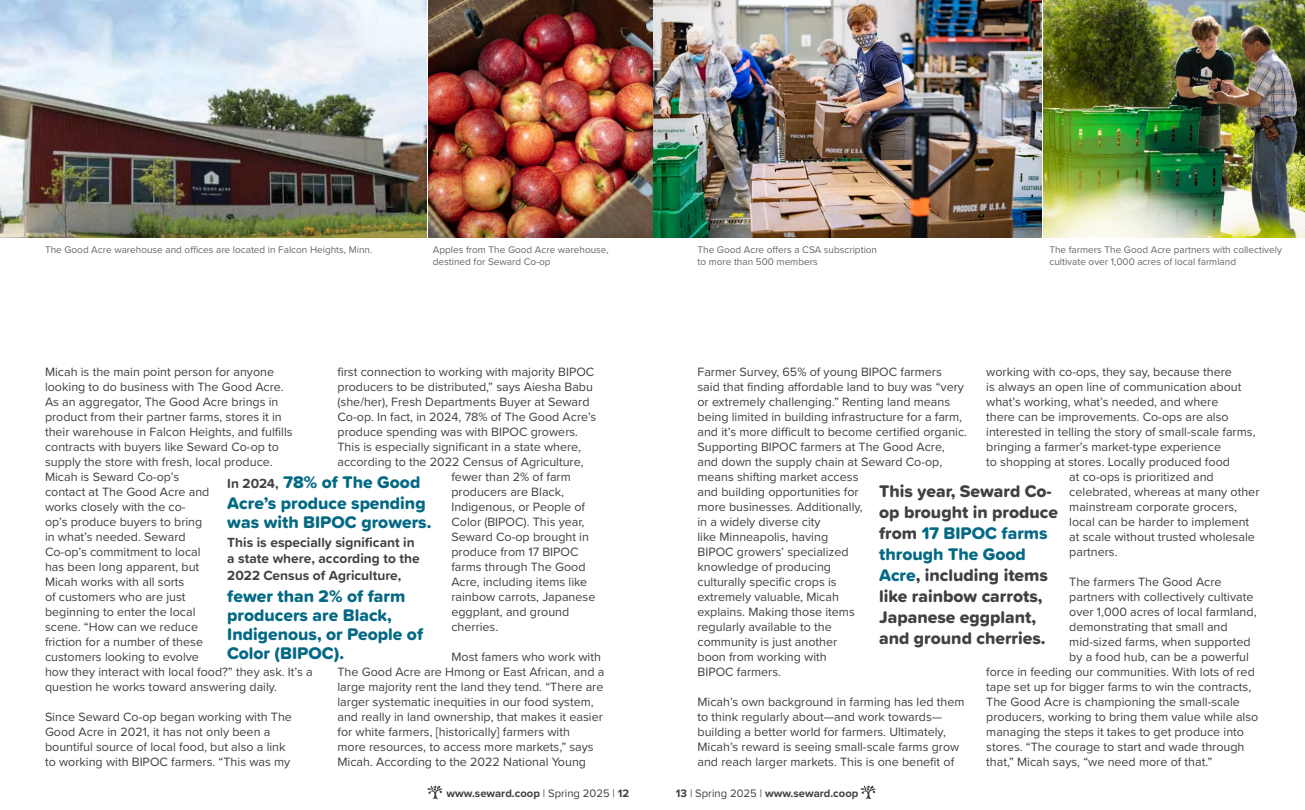
<style>
.page{position:relative;width:1305px;height:810px;background:#fff}
.page>*{position:absolute;margin:0;border:0;box-sizing:border-box;transform-origin:0 0}
.t1{font:17.5px/21px "Proxima Soft Extrabld";color:#414042}
.t2{font:17.5px/18.8px "Proxima Soft Extrabld";color:#046984}
.t3{font:700 13.75px/16.5px "Proxima Soft";color:#414042}
.t4{font:12.5px/15px "Proxima Nova";color:#414042}
.t5{font:700 11.25px "Proxima Nova";color:#414042}
.t6{font:10px/12px "Proxima Nova";color:#414042}
.s1{font-family:"Proxima Soft";font-weight:700;font-size:13.75px;color:#414042}
.s2{color:#046984}
.s3{font-weight:400}
</style>
<div class="page">
<svg style="left:427px;top:786px;width:15px;height:13px"></svg>
<svg style="left:860px;top:786px;width:16px;height:13px"></svg>
<img style="left:0;top:0;width:1042px;height:238px">
<img style="left:1044px;top:0;width:261px;height:238px">
<p class="t6" style="left:45px;top:243px;width:329px">The Good Acre warehouse and offices are located in Falcon Heights, Minn.</p>
<p class="t6" style="left:433px;top:243px;width:177px">Apples from The Good Acre warehouse, destined for Seward Co-op</p>
<p class="t6" style="left:698px;top:243px;width:181px">The Good Acre offers a CSA subscription to more than 500 members</p>
<p class="t6" style="left:1049px;top:243px;width:234px">The farmers The Good Acre partners with collectively cultivate over 1,000 acres of local farmland</p>
<p class="t4" style="left:338px;top:363px;width:258px">first connection to working with majority BIPOC</p>
<p class="t4" style="left:338px;top:378px;width:257px">producers to be distributed,” says Aiesha Babu</p>
<p class="t4" style="left:338px;top:393px;width:254px">(she/her), Fresh Departments Buyer at Seward</p>
<p class="t4" style="left:338px;top:408px;width:260px">Co-op. In fact, in 2024, 78% of The Good Acre’s</p>
<p class="t4" style="left:338px;top:423px;width:242px">produce spending was with BIPOC growers.</p>
<p class="t4" style="left:338px;top:438px;width:245px">This is especially significant in a state where,</p>
<p class="t4" style="left:338px;top:453px;width:248px">according to the 2022 Census of Agriculture,</p>
<p class="t4" style="left:451px;top:468px;width:121px">fewer than 2% of farm</p>
<p class="t4" style="left:451px;top:483px;width:114px">producers are Black,</p>
<p class="t4" style="left:451px;top:498px;width:135px">Indigenous, or People of</p>
<p class="t4" style="left:451px;top:513px;width:134px">Color (BIPOC). This year,</p>
<p class="t4" style="left:451px;top:528px;width:139px">Seward Co-op brought in</p>
<p class="t4" style="left:451px;top:543px;width:129px">produce from 17 BIPOC</p>
<p class="t4" style="left:451px;top:558px;width:136px">farms through The Good</p>
<p class="t4" style="left:451px;top:573px;width:137px">Acre, including items like</p>
<p class="t4" style="left:451px;top:588px;width:145px">rainbow carrots, Japanese</p>
<p class="t4" style="left:451px;top:603px;width:119px">eggplant, and ground</p>
<p class="t4" style="left:451px;top:618px;width:48px">cherries.</p>
<p class="t4" style="left:338px;top:648px;width:268px;text-indent:114px">Most famers who work with The Good Acre are Hmong or East African, and a large majority rent the land they tend. “There are larger systematic inequities in our food system, and really in land ownership, that makes it easier for white farmers, [historically] farmers with<br>more resources, to access more markets,” says Micah. According to the 2022 National Young</p>
<p class="t4" style="left:45px;top:363px;width:269px">Micah is the main point person for anyone looking to do business with The Good Acre.<br>As an aggregator, The Good Acre brings in product from their partner farms, stores it in<br>their warehouse in Falcon Heights, and fulfills contracts with buyers like Seward Co-op to supply the store with fresh, local produce.<br>Micah is Seward Co-op’s<br>contact at The Good Acre and<br>works closely with the co-<br>op’s produce buyers to bring<br>in what’s needed. Seward<br>Co-op’s commitment to local<br>has been long apparent, but<br>Micah works with all sorts<br>of customers who are just<br>beginning to enter the local<br>scene. “How can we reduce<br>friction for a number of these<br>customers looking to evolve<br>how they interact with local food?” they ask. It’s a question he works toward answering daily.</p>
<p class="t4" style="left:45px;top:708px;width:248px">Since Seward Co-op began working with The Good Acre in 2021, it has not only been a bountiful source of local food, but also a link to working with BIPOC farmers. “This was my</p>
<h1 class="t2" style="left:227px;top:472px;width:200px;line-height:21px"><span class="s1">In 2024,</span> 78% of The Good<br>Acre’s produce spending</h1>
<h1 class="t2" style="left:227px;top:512px;width:206px">was with BIPOC growers.</h1>
<p class="t3" style="left:227px;top:534px;width:194px">This is especially significant in a state where, according to the<br>2022 Census of Agriculture,</p>
<h1 class="t2" style="left:227px;top:587px;width:197px">fewer than 2% of farm producers are Black,<br>Indigenous, or People of<br>Color (BIPOC).</h1>
<p class="t4" style="left:698px;top:363px;width:271px">Farmer Survey, 65% of young BIPOC farmers said that finding affordable land to buy was “very or extremely challenging.” Renting land means being limited in building infrastructure for a farm, and it’s more difficult to become certified organic.<br>Supporting BIPOC farmers at The Good Acre, and down the supply chain at Seward Co-op, means shifting market access<br>and building opportunities for<br>more businesses. Additionally,<br>in a widely diverse city<br>like Minneapolis, having<br>BIPOC growers’ specialized<br>knowledge of producing<br>culturally specific crops is<br>extremely valuable, Micah<br>explains. Making those items<br>regularly available to the<br>community is just another<br>boon from working with<br>BIPOC farmers.</p>
<p class="t4" style="left:698px;top:693px;width:269px">Micah’s own background in farming has led them to think regularly about—and work towards— building a better world for farmers. Ultimately, Micah’s reward is seeing small-scale farms grow and reach larger markets. This is one benefit of</p>
<p class="t4" style="left:986px;top:363px;width:247px">working with co-ops, they say, because there</p>
<p class="t4" style="left:986px;top:378px;width:257px">is always an open line of communication about</p>
<p class="t4" style="left:986px;top:393px;width:234px">what’s working, what’s needed, and where</p>
<p class="t4" style="left:986px;top:408px;width:244px">there can be improvements. Co-ops are also</p>
<p class="t4" style="left:986px;top:423px;width:271px">interested in telling the story of small-scale farms,</p>
<p class="t4" style="left:986px;top:438px;width:236px">bringing a farmer’s market-type experience</p>
<p class="t4" style="left:986px;top:453px;width:245px">to shopping at stores. Locally produced food</p>
<p class="t4" style="left:1069px;top:468px;width:146px">at co-ops is prioritized and</p>
<p class="t4" style="left:1069px;top:483px;width:192px">celebrated, whereas at many other</p>
<p class="t4" style="left:1069px;top:498px;width:169px">mainstream corporate grocers,</p>
<p class="t4" style="left:1069px;top:513px;width:181px">local can be harder to implement</p>
<p class="t4" style="left:1069px;top:528px;width:187px">at scale without trusted wholesale</p>
<p class="t4" style="left:1069px;top:543px;width:50px">partners.</p>
<p class="t4" style="left:1069px;top:573px;width:154px">The farmers The Good Acre</p>
<p class="t4" style="left:1069px;top:588px;width:186px">partners with collectively cultivate</p>
<p class="t4" style="left:1069px;top:603px;width:189px">over 1,000 acres of local farmland,</p>
<p class="t4" style="left:1069px;top:618px;width:160px">demonstrating that small and</p>
<p class="t4" style="left:1069px;top:633px;width:183px">mid-sized farms, when supported</p>
<p class="t4" style="left:1069px;top:648px;width:181px">by a food hub, can be a powerful</p>
<p class="t4" style="left:986px;top:663px;width:270px">force in feeding our communities. With lots of red</p>
<p class="t4" style="left:986px;top:678px;width:267px">tape set up for bigger farms to win the contracts,</p>
<p class="t4" style="left:986px;top:693px;width:255px">The Good Acre is championing the small-scale</p>
<p class="t4" style="left:986px;top:708px;width:274px">producers, working to bring them value while also</p>
<p class="t4" style="left:986px;top:723px;width:259px">managing the steps it takes to get produce into</p>
<p class="t4" style="left:986px;top:738px;width:260px">stores. “The courage to start and wade through</p>
<p class="t4" style="left:986px;top:753px;width:227px">that,” Micah says, “we need more of that.”</p>
<h1 class="t1" style="left:879px;top:480px;width:180px">This year, Seward Co&shy;op brought in produce from <span class="s2">17 BIPOC farms through The Good<br>Acre</span>, including items like rainbow carrots,<br>Japanese eggplant, and ground cherries.</h1>
<p class="t5" style="left:447px;top:784px;width:184px">www.seward.coop <span class="s3">| Spring 2025 |</span> 12</p>
<p class="t5" style="left:676px;top:784px;width:184px">13 <span class="s3">| Spring 2025 |</span> www.seward.coop</p>
</div>
